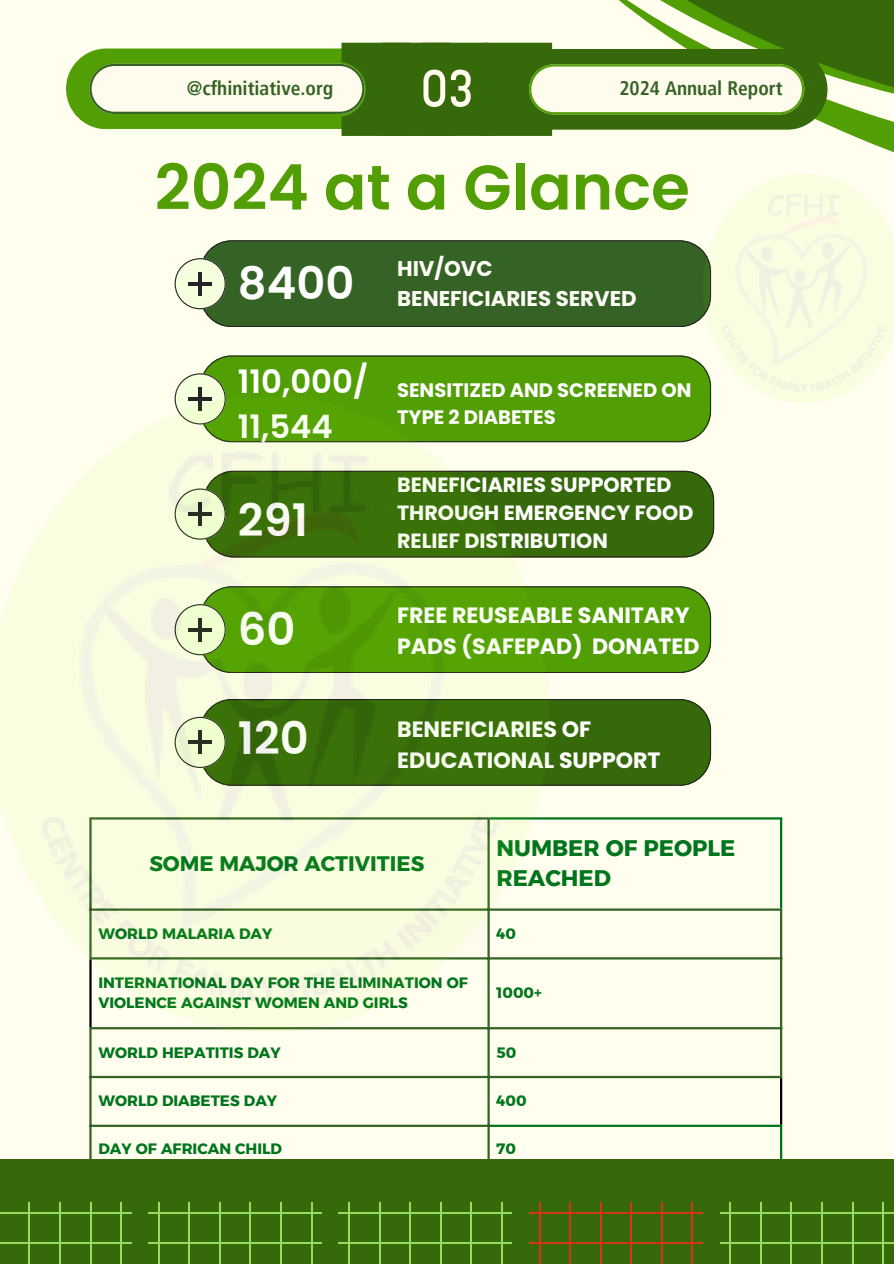
<style>
.page{position:relative;width:894px;height:1264px;background:#fff}
.page>*{position:absolute;margin:0;border:0;box-sizing:border-box;transform-origin:0 0}
.t1{font:600 62.85px "Poppins";color:#529e05}
.t2{font:60px "Kelpt A1";color:#fffced}
.t3{font:600 44.85px "Poppins";color:#fff}
.t4{font:600 32.25px/45px "Poppins";color:#fff}
.t5{font:22.5px/30.3px "Kief Montaser Bold";color:#00751d}
.t6{font:700 22.05px/30.3px "Poppins";color:#fff}
.t7{font:700 21.3px/29.2px "Poppins";color:#fffcf7}
.t8{font:21px "Kief Montaser Bold";color:#00751d}
.t9{font:700 20.55px/28.2px "Poppins";color:#fff}
.t10{font:700 19.5px/27px "Poppins";color:#fff}
.t11{font:700 condensed 19.5px "Frutiger LT Pro";color:#356325}
.t12{font:15px/20.2px "Kief Montaser Bold";color:#00751d}
</style>
<div class="page">
<div style="left:0;top:0;width:893px;height:1263px;background:#fffeef"></div>
<svg style="left:548px;top:0;width:345px;height:152px"></svg>
<svg style="left:92px;top:1031px;width:395px;height:96px"></svg>
<hr style="left:89px;top:1029px;width:3px;height:143px;background:#356325">
<hr style="left:487px;top:819px;width:2px;height:353px;background:#356325">
<hr style="left:779px;top:910px;width:3px;height:165px;background:#356325">
<hr style="left:89px;top:908px;width:693px;height:2px;background:#356325">
<hr style="left:89px;top:957px;width:693px;height:2px;background:#356325">
<hr style="left:89px;top:1027px;width:693px;height:2px;background:#356325">
<hr style="left:89px;top:1075px;width:693px;height:3px;background:#356325">
<hr style="left:89px;top:1124px;width:400px;height:2px;background:#356325">
<hr style="left:779px;top:1078px;width:3px;height:46px;background:#000">
<hr style="left:779px;top:819px;width:3px;height:89px;background:#00751d">
<hr style="left:779px;top:1126px;width:3px;height:46px;background:#00751d">
<hr style="left:489px;top:817px;width:293px;height:2px;background:#00751d">
<hr style="left:489px;top:1124px;width:293px;height:2px;background:#00751d">
<div style="left:0;top:1159px;width:893px;height:104px;background:#36690a"></div>
<hr style="left:348px;top:1202px;width:2px;height:61px;background:#98db5e">
<hr style="left:378px;top:1202px;width:2px;height:61px;background:#98db5e">
<hr style="left:409px;top:1202px;width:2px;height:61px;background:#98db5e">
<hr style="left:440px;top:1202px;width:1px;height:61px;background:#98db5e">
<hr style="left:470px;top:1202px;width:2px;height:61px;background:#98db5e">
<hr style="left:501px;top:1202px;width:1px;height:61px;background:#98db5e">
<hr style="left:338px;top:1211px;width:174px;height:2px;background:#98db5e">
<hr style="left:338px;top:1242px;width:174px;height:1px;background:#98db5e">
<hr style="left:538px;top:1202px;width:2px;height:61px;background:#d43618">
<hr style="left:569px;top:1202px;width:2px;height:61px;background:#d43618">
<hr style="left:599px;top:1202px;width:2px;height:61px;background:#d43618">
<hr style="left:630px;top:1202px;width:2px;height:61px;background:#d43618">
<hr style="left:660px;top:1202px;width:2px;height:61px;background:#d43618">
<hr style="left:691px;top:1202px;width:2px;height:61px;background:#d43618">
<hr style="left:529px;top:1211px;width:173px;height:2px;background:#d43618">
<hr style="left:529px;top:1242px;width:173px;height:2px;background:#d43618">
<hr style="left:729px;top:1202px;width:1px;height:61px;background:#98db5e">
<hr style="left:759px;top:1202px;width:2px;height:61px;background:#98db5e">
<hr style="left:790px;top:1202px;width:2px;height:61px;background:#98db5e">
<hr style="left:820px;top:1202px;width:2px;height:61px;background:#98db5e">
<hr style="left:851px;top:1202px;width:2px;height:61px;background:#98db5e">
<hr style="left:882px;top:1202px;width:1px;height:61px;background:#98db5e">
<hr style="left:719px;top:1211px;width:174px;height:2px;background:#98db5e">
<hr style="left:719px;top:1242px;width:174px;height:1px;background:#98db5e">
<hr style="left:158px;top:1202px;width:1px;height:61px;background:#98db5e">
<hr style="left:188px;top:1202px;width:2px;height:61px;background:#98db5e">
<hr style="left:219px;top:1202px;width:1px;height:61px;background:#98db5e">
<hr style="left:249px;top:1202px;width:2px;height:61px;background:#98db5e">
<hr style="left:280px;top:1202px;width:2px;height:61px;background:#98db5e">
<hr style="left:310px;top:1202px;width:2px;height:61px;background:#98db5e">
<hr style="left:148px;top:1211px;width:174px;height:2px;background:#98db5e">
<hr style="left:148px;top:1242px;width:174px;height:1px;background:#98db5e">
<hr style="left:29px;top:1202px;width:1px;height:61px;background:#98db5e">
<hr style="left:59px;top:1202px;width:2px;height:61px;background:#98db5e">
<hr style="left:90px;top:1202px;width:1px;height:61px;background:#98db5e">
<hr style="left:120px;top:1202px;width:2px;height:61px;background:#98db5e">
<hr style="left:0;top:1211px;width:132px;height:2px;background:#98db5e">
<hr style="left:0;top:1242px;width:132px;height:1px;background:#98db5e">
<svg style="left:174px;top:240px;width:529px;height:87px;background:#436d33"></svg>
<hr style="left:198px;top:272px;width:4px;height:23px;background:#242424">
<hr style="left:188px;top:282px;width:24px;height:3px;background:#242424">
<svg style="left:175px;top:355px;width:536px;height:87px;background:#5ba015"></svg>
<hr style="left:198px;top:387px;width:4px;height:23px;background:#242424">
<div style="left:549px;top:470px;width:165px;height:87px;background:#36690a"></div>
<div style="left:549px;top:586px;width:162px;height:87px;background:#529e05"></div>
<div style="left:549px;top:699px;width:162px;height:86px;background:#36690a"></div>
<img style="left:0;top:394px;width:549px;height:637px">
<img style="left:703px;top:174px;width:190px;height:228px">
<div style="left:66px;top:48px;width:321px;height:81px;background:#529e05;border-radius:40px"></div>
<div style="left:506px;top:49px;width:321px;height:81px;background:#36690a;border-radius:40px"></div>
<svg style="left:89px;top:43px;width:714px;height:93px"></svg>
<p class="t11" style="left:187px;top:76px;width:148px">@cfhinitiative.org</p>
<p class="t2" style="left:420px;top:43px;width:54px">03</p>
<p class="t11" style="left:619px;top:76px;width:165px">2024 Annual Report</p>
<h4 class="t1" style="left:154px;top:143px;width:536px">2024 at a Glance</h4>
<h5 class="t3" style="left:238px;top:252px;width:118px">8400</h5>
<h3 class="t7" style="left:397px;top:254px;width:241px">HIV/OVC<br>BENEFICIARIES SERVED</h3>
<p class="t4" style="left:238px;top:359px;width:132px">110,000/<br>11,544</p>
<h4 class="t3" style="left:238px;top:488px;width:71px">291</h4>
<h2 class="t10" style="left:397px;top:377px;width:296px">SENSITIZED AND SCREENED ON<br>TYPE 2 DIABETES</h2>
<p class="t9" style="left:397px;top:470px;width:298px">BENEFICIARIES SUPPORTED<br>THROUGH EMERGENCY FOOD<br>RELIEF DISTRIBUTION</p>
<h4 class="t3" style="left:238px;top:597px;width:59px">60</h4>
<h2 class="t6" style="left:397px;top:600px;width:304px">FREE REUSEABLE SANITARY<br>PADS (SAFEPAD) DONATED</h2>
<p class="t3" style="left:238px;top:707px;width:72px">120</p>
<p class="t6" style="left:397px;top:714px;width:265px">BENEFICIARIES OF<br>EDUCATIONAL SUPPORT</p>
<p class="t8" style="left:149px;top:851px;width:276px">SOME MAJOR ACTIVITIES</p>
<p class="t5" style="left:496px;top:832px;width:240px">NUMBER OF PEOPLE<br>REACHED</p>
<p class="t12" style="left:98px;top:923px;width:175px">WORLD MALARIA DAY</p>
<p class="t12" style="left:496px;top:923px;width:21px">40</p>
<p class="t12" style="left:98px;top:972px;width:371px">INTERNATIONAL DAY FOR THE ELIMINATION OF<br>VIOLENCE AGAINST WOMEN AND GIRLS</p>
<p class="t12" style="left:496px;top:982px;width:47px">1000+</p>
<p class="t12" style="left:98px;top:1041px;width:184px">WORLD HEPATITIS DAY</p>
<p class="t12" style="left:496px;top:1041px;width:21px">50</p>
<h1 class="t12" style="left:98px;top:1090px;width:180px">WORLD DIABETES DAY</h1>
<p class="t12" style="left:496px;top:1090px;width:32px">400</p>
<h2 class="t12" style="left:98px;top:1138px;width:185px">DAY OF AFRICAN CHILD</h2>
<h4 class="t12" style="left:496px;top:1138px;width:21px">70</h4>
</div>
